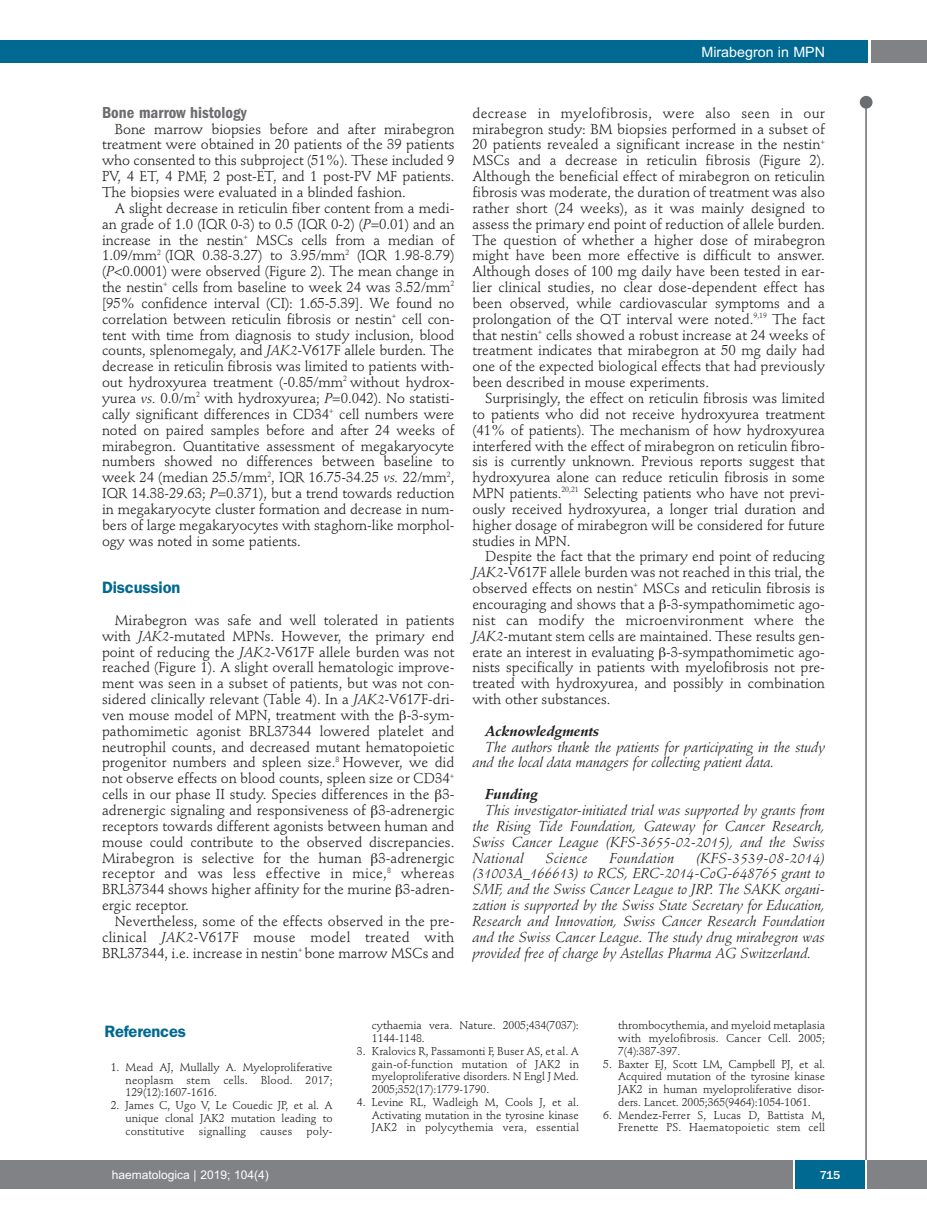
<style>
.page{position:relative;width:927px;height:1225px;background:#fff}
.page>*{position:absolute;margin:0;border:0;box-sizing:border-box;transform-origin:0 0}
.t1{font:600 16.5px "Franklin Gothic";letter-spacing:-.01em;color:#006991}
.t2{font:600 condensed 16.5px "Franklin Gothic";color:#6c6d70}
.t3{font:14.25px/15.9px "Stempel Schneidler";letter-spacing:-.005em;color:#231f20;text-align:justify}
.t4{font:italic 14.25px/15.9px "Stempel Schneidler";color:#231f20;text-align:justify}
.t5{font:italic 700 14.25px "Stempel Schneidler";letter-spacing:-.005em;color:#231f20}
.t6{font:italic 14.25px "Stempel Schneidler";letter-spacing:.02em;color:#231f20}
.t7{font:14.25px "Arial";color:#fff}
.t8{font:12px "Arial";color:#fff}
.t9{font:500 12px "Franklin Gothic";color:#fff}
.t10{font:11.25px/12.8px "Stempel Schneidler";letter-spacing:-.005em;color:#231f20;text-align:justify}
.t11{font:11.25px/12.8px "Stempel Schneidler";letter-spacing:.015em;color:#231f20;text-align:right}
.s1{font-style:italic}
</style>
<div class="page">
<div style="left:860px;top:96px;width:12px;height:13px;background:#6c6d70;border-radius:50%"></div>
<hr style="left:865px;top:98px;width:2px;height:1062px;background:#6c6d70">
<div style="left:871px;top:40px;width:56px;height:22px;background:#808285"></div>
<div style="left:18px;top:40px;width:849px;height:22px;background:#006991"></div>
<div style="left:17px;top:1160px;width:910px;height:28px;background:#808285"></div>
<div style="left:795px;top:1160px;width:70px;height:28px;background:#006991"></div>
<hr style="left:793px;top:1160px;width:2px;height:28px;background:#fff">
<hr style="left:865px;top:1160px;width:2px;height:28px;background:#fff">
<div style="left:0;top:40px;width:19px;height:22px;background:#006991"></div>
<div style="left:0;top:1160px;width:18px;height:28px;background:#808285"></div>
<p class="t7" style="left:701px;top:44px;width:125px">Mirabegron in MPN</p>
<p class="t2" style="left:102px;top:107px;width:146px">Bone marrow histology</p>
<p class="t3" style="left:102px;top:122px;width:354px;text-indent:13px">Bone marrow biopsies before and after mirabegron treatment were obtained in 20 patients of the 39 patients who consented to this subproject (51%). These included 9<br>PV, 4 ET, 4 PMF, 2 post-ET, and 1 post-PV MF patients.<br>The biopsies were evaluated in a blinded fashion.</p>
<p class="t3" style="left:102px;top:201px;width:354px;text-indent:13px">A slight decrease in reticulin fiber content from a medi&shy;an grade of 1.0 (IQR 0-3) to 0.5 (IQR 0-2) (<span class="s1">P</span>=0.01) and an increase in the nestin<sup>+</sup> MSCs cells from a median of 1.09/mm<sup>2</sup> (IQR 0.38-3.27) to 3.95/mm<sup>2</sup> (IQR 1.98-8.79) (<span class="s1">P</span>&lt;0.0001) were observed (Figure 2). The mean change in the nestin<sup>+</sup> cells from baseline to week 24 was 3.52/mm<sup>2 </sup>[95% confidence interval (CI): 1.65-5.39]. We found no correlation between reticulin fibrosis or nestin<sup>+</sup> cell con&shy;tent with time from diagnosis to study inclusion, blood counts, splenomegaly, and <span class="s1">JAK2</span>-V617F allele burden. The decrease in reticulin fibrosis was limited to patients with&shy;out hydroxyurea treatment (-0.85/mm<sup>2</sup> without hydrox&shy;yurea <span class="s1">vs.</span> 0.0/m<sup>2</sup> with hydroxyurea; <span class="s1">P</span>=0.042). No statisti&shy;cally significant differences in CD34<sup>+</sup> cell numbers were noted on paired samples before and after 24 weeks of mirabegron. Quantitative assessment of megakaryocyte numbers showed no differences between baseline to week 24 (median 25.5/mm<sup>2</sup>, IQR 16.75-34.25 <span class="s1">vs.</span> 22/mm<sup>2</sup>, IQR 14.38-29.63; <span class="s1">P</span>=0.371), but a trend towards reduction in megakaryocyte cluster formation and decrease in num&shy;bers of large megakaryocytes with staghorn-like morphol&shy;ogy was noted in some patients.</p>
<p class="t1" style="left:102px;top:582px;width:80px">Discussion</p>
<p class="t3" style="left:102px;top:613px;width:354px;text-indent:13px">Mirabegron was safe and well tolerated in patients with <span class="s1">JAK2</span>-mutated MPNs. However, the primary end point of reducing the <span class="s1">JAK2</span>-V617F allele burden was not reached (Figure 1). A slight overall hematologic improve&shy;ment was seen in a subset of patients, but was not con&shy;sidered clinically relevant (Table 4). In a <span class="s1">JAK2</span>-V617F-dri&shy;ven mouse model of MPN, treatment with the -3-sym&shy;pathomimetic agonist BRL37344 lowered platelet and neutrophil counts, and decreased mutant hematopoietic progenitor numbers and spleen size.<sup>8</sup> However, we did not observe effects on blood counts, spleen size or CD34<sup>+ </sup>cells in our phase II study. Species differences in the 3- adrenergic signaling and responsiveness of 3-adrenergic receptors towards different agonists between human and mouse could contribute to the observed discrepancies.<br>Mirabegron is selective for the human 3-adrenergic receptor and was less effective in mice,<sup>8</sup> whereas BRL37344 shows higher affinity for the murine 3-adren&shy;ergic receptor.</p>
<p class="t3" style="left:102px;top:914px;width:354px;text-indent:13px">Nevertheless, some of the effects observed in the pre&shy;clinical <span class="s1">JAK2</span>-V617F mouse model treated with BRL37344, i.e. increase in nestin<sup>+</sup> bone marrow MSCs and</p>
<p class="t3" style="left:472px;top:106px;width:354px">decrease in myelofibrosis, were also seen in our mirabegron study: BM biopsies performed in a subset of 20 patients revealed a significant increase in the nestin<sup>+ </sup>MSCs and a decrease in reticulin fibrosis (Figure 2).<br>Although the beneficial effect of mirabegron on reticulin fibrosis was moderate, the duration of treatment was also rather short (24 weeks), as it was mainly designed to assess the primary end point of reduction of allele burden.<br>The question of whether a higher dose of mirabegron might have been more effective is difficult to answer.<br>Although doses of 100 mg daily have been tested in ear&shy;lier clinical studies, no clear dose-dependent effect has been observed, while cardiovascular symptoms and a prolongation of the QT interval were noted.<sup>9,19</sup> The fact that nestin<sup>+</sup> cells showed a robust increase at 24 weeks of treatment indicates that mirabegron at 50 mg daily had one of the expected biological effects that had previously been described in mouse experiments.</p>
<p class="t3" style="left:472px;top:391px;width:354px;text-indent:13px">Surprisingly, the effect on reticulin fibrosis was limited to patients who did not receive hydroxyurea treatment (41% of patients). The mechanism of how hydroxyurea interfered with the effect of mirabegron on reticulin fibro&shy;sis is currently unknown. Previous reports suggest that hydroxyurea alone can reduce reticulin fibrosis in some MPN patients.<sup>20,21</sup> Selecting patients who have not previ&shy;ously received hydroxyurea, a longer trial duration and higher dosage of mirabegron will be considered for future studies in MPN.</p>
<p class="t3" style="left:472px;top:550px;width:354px;text-indent:13px">Despite the fact that the primary end point of reducing <span class="s1">JAK2</span>-V617F allele burden was not reached in this trial, the observed effects on nestin<sup>+</sup> MSCs and reticulin fibrosis is encouraging and shows that a -3-sympathomimetic ago&shy;nist can modify the microenvironment where the <span class="s1">JAK2</span>-mutant stem cells are maintained. These results gen&shy;erate an interest in evaluating -3-sympathomimetic ago&shy;nists specifically in patients with myelofibrosis not pre&shy;treated with hydroxyurea, and possibly in combination with other substances.</p>
<p class="t5" style="left:485px;top:725px;width:116px">Acknowledgments</p>
<p class="t4" style="left:472px;top:740px;width:354px;text-indent:13px">The authors thank the patients for participating in the study and the local data managers for collecting patient data.</p>
<p class="t5" style="left:485px;top:788px;width:54px">Funding</p>
<p class="t4" style="left:472px;top:803px;width:354px;text-indent:13px">This investigator-initiated trial was supported by grants from the Rising Tide Foundation, Gateway for Cancer Research, Swiss Cancer League (KFS-3655-02-2015), and the Swiss National</p>
<p class="t6" style="left:545px;top:852px;width:44px">Science</p>
<p class="t6" style="left:609px;top:852px;width:66px">Foundation</p>
<p class="t4" style="left:472px;top:851px;width:354px;text-indent:224px">(KFS-3539-08-2014) (31003A_166613) to RCS, ERC-2014-CoG-648765 grant to SMF, and the Swiss Cancer League to JRP. The SAKK organi&shy;zation is supported by the Swiss State Secretary for Education, Research and Innovation, Swiss Cancer Research Foundation and the Swiss Cancer League. The study drug mirabegron was provided free of charge by Astellas Pharma AG Switzerland.</p>
<p class="t1" style="left:104px;top:1025px;width:83px">References</p>
<p class="t10" style="left:126px;top:1061px;width:209px;text-indent:-15px">1. Mead AJ, Mullally A. Myeloproliferative neoplasm stem cells. Blood. 2017; 129(12):1607-1616.</p>
<p class="t10" style="left:126px;top:1100px;width:208px;text-indent:-15px">2. James C, Ugo V, Le Couedic JP, et al. A unique clonal JAK2 mutation leading to constitutive</p>
<p class="t11" style="left:199px;top:1125px;width:49px">signalling</p>
<p class="t10" style="left:260px;top:1125px;width:34px">causes</p>
<p class="t10" style="left:306px;top:1125px;width:28px">poly-</p>
<p class="t10" style="left:372px;top:1020px;width:209px">cythaemia vera. Nature. 2005;434(7037):<br>1144-1148.</p>
<p class="t10" style="left:372px;top:1045px;width:209px;text-indent:-15px">3. Kralovics R, Passamonti F, Buser AS, et al. A gain-of-function mutation of JAK2 in myeloproliferative disorders. N Engl J Med.<br>2005;352(17):1779-1790.</p>
<p class="t10" style="left:372px;top:1096px;width:209px;text-indent:-15px">4. Levine RL, Wadleigh M, Cools J, et al.<br>Activating mutation in the tyrosine kinase JAK2 in polycythemia vera, essential</p>
<p class="t10" style="left:618px;top:1020px;width:208px">thrombocythemia, and myeloid metaplasia with myelofibrosis. Cancer Cell. 2005; 7(4):387-397.</p>
<p class="t10" style="left:618px;top:1058px;width:209px;text-indent:-15px">5. Baxter EJ, Scott LM, Campbell PJ, et al.<br>Acquired mutation of the tyrosine kinase JAK2 in human myeloproliferative disor&shy;ders. Lancet. 2005;365(9464):1054-1061.</p>
<p class="t11" style="left:603px;top:1109px;width:223px">6. Mendez-Ferrer S, Lucas D, Battista M,<br>Frenette PS. Haematopoietic stem cell</p>
<p class="t8" style="left:112px;top:1167px;width:158px">haematologica | 2019; 104(4)</p>
<p class="t9" style="left:820px;top:1167px;width:22px">715</p>
</div>
